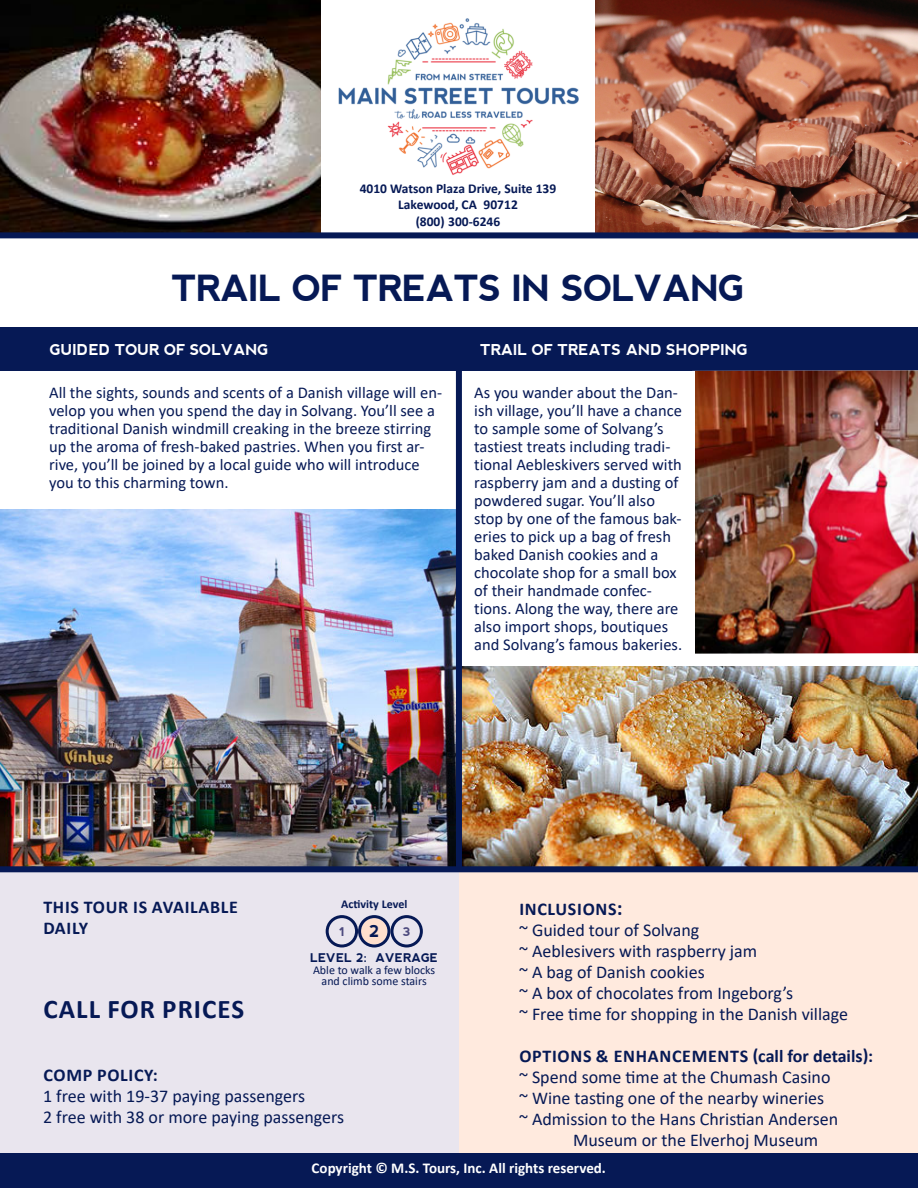
<style>
.page{position:relative;width:918px;height:1188px;background:#fff}
.page>*{position:absolute;margin:0;border:0;box-sizing:border-box;transform-origin:0 0}
.t1{font:700 36px "nevis";letter-spacing:-.025em;color:#061955}
.t2{font:700 27px "Calibri";letter-spacing:.04em;color:#061955}
.t3{font:18px "Calibri";color:#061955}
.t4{font:700 18px "Calibri";letter-spacing:.04em;color:#061955}
.t5{font:16.5px/18px "Calibri";color:#061955}
.t6{font:700 16.5px "nevis";color:#061955}
.t7{font:700 15px "nevis";color:#fff}
.t8{font:700 15px "Calibri";color:#fff}
.t9{font:700 13.5px "Calibri";color:#061955}
.t10{font:12px "Calibri";color:#061955}
.t11{font:700 12px "nevis";color:#061955}
.t12{font:700 12px "Calibri";color:#061955}
.t13{font:700 12px "nevis";color:#4d4a7e}
.s1{font-size:21px}
</style>
<div class="page">
<img style="left:0;top:0;width:321px;height:232px">
<img style="left:596px;top:0;width:322px;height:232px">
<div style="left:460px;top:328px;width:458px;height:43px;background:#061955"></div>
<div style="left:0;top:869px;width:459px;height:319px;background:#e9e5ee"></div>
<div style="left:459px;top:869px;width:459px;height:319px;background:#ffeade"></div>
<svg style="left:326px;top:915px;width:97px;height:33px"></svg>
<img style="left:0;top:510px;width:456px;height:356px">
<div style="left:0;top:328px;width:462px;height:43px;background:#061955"></div>
<img style="left:695px;top:370px;width:223px;height:284px">
<img style="left:462px;top:666px;width:456px;height:200px">
<div style="left:0;top:866px;width:918px;height:6px;background:#061955"></div>
<div style="left:456px;top:333px;width:6px;height:536px;background:#061955"></div>
<img style="left:338px;top:18px;width:241px;height:157px">
<div style="left:0;top:1153px;width:918px;height:35px;background:#061955"></div>
<div style="left:0;top:232px;width:918px;height:6px;background:#061955"></div>
<p class="t9" style="left:360px;top:183px;width:198px">4010 Watson Plaza Drive, Suite 139</p>
<p class="t9" style="left:398px;top:199px;width:121px">Lakewood, CA 90712</p>
<p class="t9" style="left:416px;top:215px;width:86px">(800) 300-6246</p>
<p class="t1" style="left:172px;top:268px;width:575px">TRAIL OF TREATS IN SOLVANG</p>
<p class="t7" style="left:50px;top:342px;width:220px">GUIDED TOUR OF SOLVANG</p>
<p class="t7" style="left:480px;top:342px;width:269px">TRAIL OF TREATS AND SHOPPING</p>
<p class="t5" style="left:49px;top:385px;width:395px">All the sights, sounds and scents of a Danish village will en&shy;velop you when you spend the day in Solvang. You’ll see a traditional Danish windmill creaking in the breeze stirring up the aroma of fresh-baked pastries. When you first ar&shy;rive, you’ll be joined by a local guide who will introduce you to this charming town.</p>
<p class="t5" style="left:474px;top:385px;width:209px">As you wander about the Dan&shy;ish village, you’ll have a chance to sample some of Solvang’s tastiest treats including tradi&shy;tional Aebleskivers served with raspberry jam and a dusting of powdered sugar. You’ll also stop by one of the famous bak&shy;eries to pick up a bag of fresh baked Danish cookies and a chocolate shop for a small box of their handmade confec&shy;tions. Along the way, there are also import shops, boutiques and Solvang’s famous bakeries.</p>
<p class="t4" style="left:43px;top:899px;width:196px">THIS TOUR IS AVAILABLE</p>
<p class="t4" style="left:43px;top:920px;width:46px">DAILY</p>
<p class="t2" style="left:44px;top:998px;width:202px">CALL FOR PRICES</p>
<p class="t12" style="left:341px;top:899px;width:68px">Activity Level</p>
<p class="t13" style="left:339px;top:926px;width:7px">1</p>
<p class="t6" style="left:369px;top:922px;width:12px">2</p>
<p class="t13" style="left:403px;top:925px;width:10px">3</p>
<p class="t11" style="left:310px;top:951px;width:130px">LEVEL 2: AVERAGE</p>
<p class="t10" style="left:313px;top:965px;width:124px">Able to walk a few blocks</p>
<p class="t10" style="left:322px;top:976px;width:107px">and climb some stairs</p>
<p class="t4" style="left:43px;top:1067px;width:116px">COMP POLICY:</p>
<p class="t3" style="left:43px;top:1088px;width:264px">1 free with 19-37 paying passengers</p>
<p class="t3" style="left:43px;top:1109px;width:303px">2 free with 38 or more paying passengers</p>
<p class="t4" style="left:519px;top:902px;width:105px">INCLUSIONS<span class="s1">:</span></p>
<p class="t3" style="left:519px;top:923px;width:182px">~ Guided tour of Solvang</p>
<p class="t3" style="left:519px;top:944px;width:240px">~ Aeblesivers with raspberry jam</p>
<p class="t3" style="left:519px;top:965px;width:187px">~ A bag of Danish cookies</p>
<p class="t3" style="left:519px;top:986px;width:276px">~ A box of chocolates from Ingeborg’s</p>
<p class="t3" style="left:519px;top:1007px;width:331px">~ Free time for shopping in the Danish village</p>
<p class="t4" style="left:519px;top:1049px;width:355px">OPTIONS &amp; ENHANCEMENTS (call for details):</p>
<p class="t3" style="left:519px;top:1070px;width:313px">~ Spend some time at the Chumash Casino</p>
<p class="t3" style="left:519px;top:1091px;width:307px">~ Wine tasting one of the nearby wineries</p>
<p class="t3" style="left:519px;top:1112px;width:321px">~ Admission to the Hans Christian Andersen</p>
<p class="t3" style="left:573px;top:1133px;width:247px">Museum or the Elverhoj Museum</p>
<p class="t8" style="left:312px;top:1162px;width:296px">Copyright © M.S. Tours, Inc. All rights reserved.</p>
</div>
